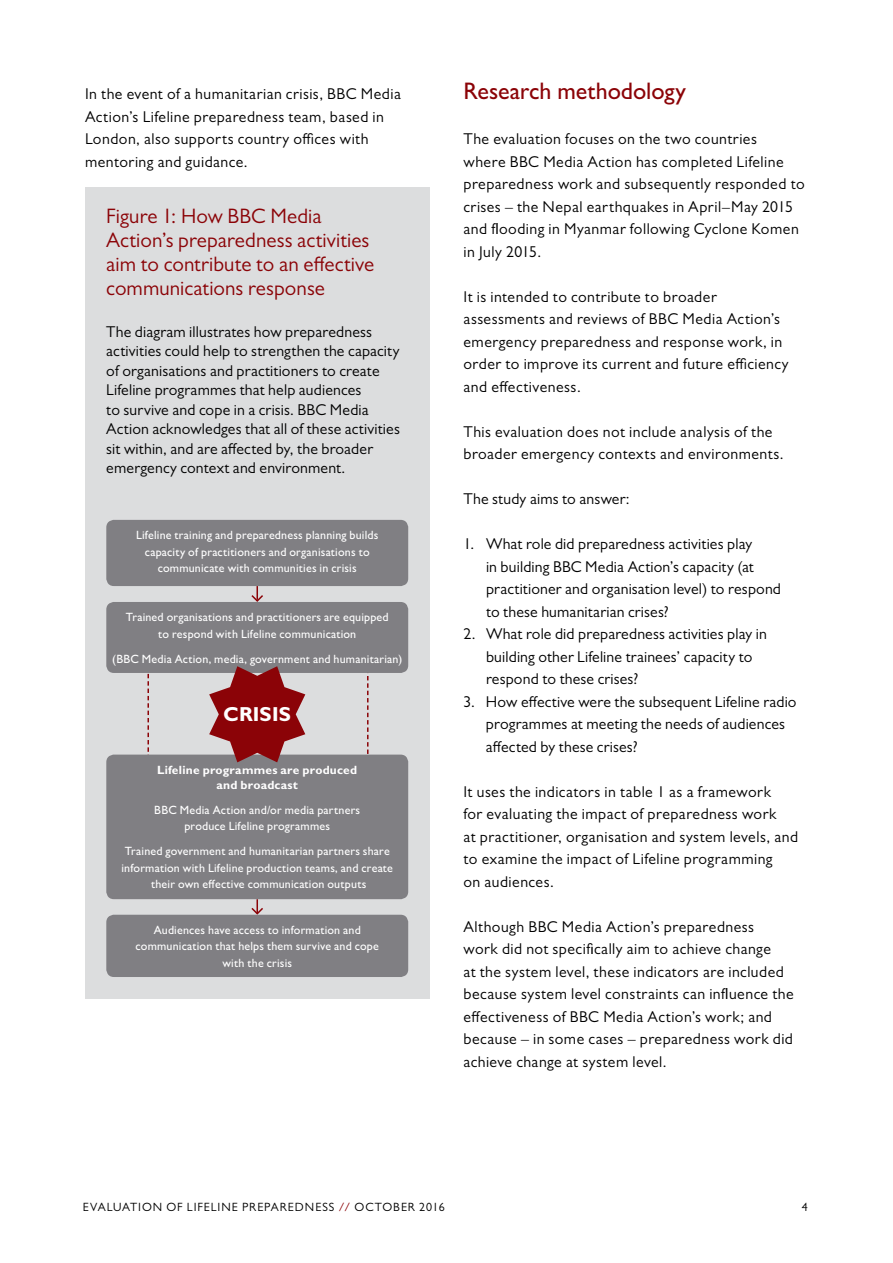
<style>
.page{position:relative;width:893px;height:1263px;background:#fff}
.page>*{position:absolute;margin:0;border:0;box-sizing:border-box;transform-origin:0 0}
.t1{font:500 24px "Gill Sans MT Pro";letter-spacing:-.005em;color:#8b0307}
.t2{font:21px/24px "Gill Sans MT Pro";letter-spacing:.005em;color:#8b0307}
.t3{font:700 20.25px "Gill Sans MT Pro";letter-spacing:.01em;color:#fff}
.t4{font:15.75px/22.5px "Gill Sans MT Pro";letter-spacing:.025em;color:#000}
.t5{font:500 12px/16.5px "Gill Sans MT Pro";letter-spacing:.015em;color:#fff;text-align:center}
.t6{font:12px "Gill Sans MT Pro";letter-spacing:.08em;color:#000}
.t7{font:700 12px/15px "Gill Sans MT Pro";letter-spacing:.015em;color:#fff;text-align:center}
.s1{color:#8b0307}
</style>
<div class="page">
<div style="left:85px;top:187px;width:344px;height:811px;background:#dcddde"></div>
<svg style="left:367px;top:673px;width:2px;height:82px"></svg>
<svg style="left:147px;top:673px;width:2px;height:82px"></svg>
<svg style="left:251px;top:586px;width:12px;height:16px"></svg>
<div style="left:106px;top:520px;width:302px;height:66px;background:#807f83;border-radius:8px"></div>
<div style="left:106px;top:602px;width:302px;height:71px;background:#807f83;border-radius:8px"></div>
<svg style="left:250px;top:899px;width:15px;height:16px"></svg>
<div style="left:106px;top:755px;width:302px;height:144px;background:#807f83;border-radius:8px"></div>
<div style="left:106px;top:915px;width:302px;height:62px;background:#807f83;border-radius:8px"></div>
<svg style="left:209px;top:666px;width:96px;height:96px"></svg>
<p class="t4" style="left:85px;top:82px;width:317px">In the event of a humanitarian crisis, BBC Media Action’s Lifeline preparedness team, based in London, also supports country offices with mentoring and guidance.</p>
<h1 class="t1" style="left:463px;top:77px;width:224px">Research methodology</h1>
<p class="t4" style="left:463px;top:127px;width:343px">The evaluation focuses on the two countries<br>where BBC Media Action has completed Lifeline preparedness work and subsequently responded to crises – the Nepal earthquakes in April–May 2015 and flooding in Myanmar following Cyclone Komen in July 2015.</p>
<p class="t4" style="left:463px;top:285px;width:327px">It is intended to contribute to broader assessments and reviews of BBC Media Action’s emergency preparedness and response work, in order to improve its current and future efficiency and effectiveness.</p>
<p class="t4" style="left:463px;top:420px;width:322px">This evaluation does not include analysis of the broader emergency contexts and environments.</p>
<p class="t4" style="left:463px;top:487px;width:168px">The study aims to answer:</p>
<p class="t4" style="left:486px;top:532px;width:297px;text-indent:-22px">1. What role did preparedness activities play<br>in building BBC Media Action’s capacity (at practitioner and organisation level) to respond to these humanitarian crises?</p>
<p class="t4" style="left:486px;top:622px;width:282px;text-indent:-23px">2. What role did preparedness activities play in building other Lifeline trainees’ capacity to respond to these crises?</p>
<p class="t4" style="left:486px;top:690px;width:312px;text-indent:-22px">3. How effective were the subsequent Lifeline radio programmes at meeting the needs of audiences affected by these crises?</p>
<p class="t4" style="left:463px;top:780px;width:336px">It uses the indicators in table 1 as a framework<br>for evaluating the impact of preparedness work<br>at practitioner, organisation and system levels, and to examine the impact of Lifeline programming<br>on audiences.</p>
<p class="t4" style="left:463px;top:915px;width:332px">Although BBC Media Action’s preparedness<br>work did not specifically aim to achieve change<br>at the system level, these indicators are included because system level constraints can influence the effectiveness of BBC Media Action’s work; and because – in some cases – preparedness work did achieve change at system level.</p>
<h2 class="t2" style="left:106px;top:203px;width:269px">Figure 1: How BBC Media<br>Action’s preparedness activities aim to contribute to an effective communications response</h2>
<p class="t4" style="left:106px;top:321px;width:295px;line-height:19.5px">The diagram illustrates how preparedness activities could help to strengthen the capacity of organisations and practitioners to create Lifeline programmes that help audiences<br>to survive and cope in a crisis. BBC Media Action acknowledges that all of these activities sit within, and are affected by, the broader emergency context and environment.</p>
<p class="t5" style="left:136px;top:527px;width:244px">Lifeline training and preparedness planning builds capacity of practitioners and organisations to communicate with communities in crisis</p>
<p class="t5" style="left:126px;top:609px;width:264px">Trained organisations and practitioners are equipped to respond with Lifeline communication</p>
<p class="t5" style="left:112px;top:650px;width:291px">(BBC Media Action, media, government and humanitarian)</p>
<p class="t3" style="left:223px;top:702px;width:69px">CRISIS</p>
<p class="t7" style="left:157px;top:762px;width:201px">Lifeline programmes are produced and broadcast</p>
<p class="t5" style="left:154px;top:801px;width:207px">BBC Media Action and/or media partners produce Lifeline programmes</p>
<p class="t5" style="left:121px;top:843px;width:273px">Trained government and humanitarian partners share information with Lifeline production teams, and create their own effective communication outputs</p>
<p class="t5" style="left:136px;top:921px;width:245px">Audiences have access to information and communication that helps them survive and cope with the crisis</p>
<p class="t6" style="left:83px;top:1199px;width:363px">EVALUATION OF LIFELINE PREPAREDNESS <span class="s1">//</span> OCTOBER 2016</p>
<p class="t6" style="left:802px;top:1199px;width:7px">4</p>
</div>
